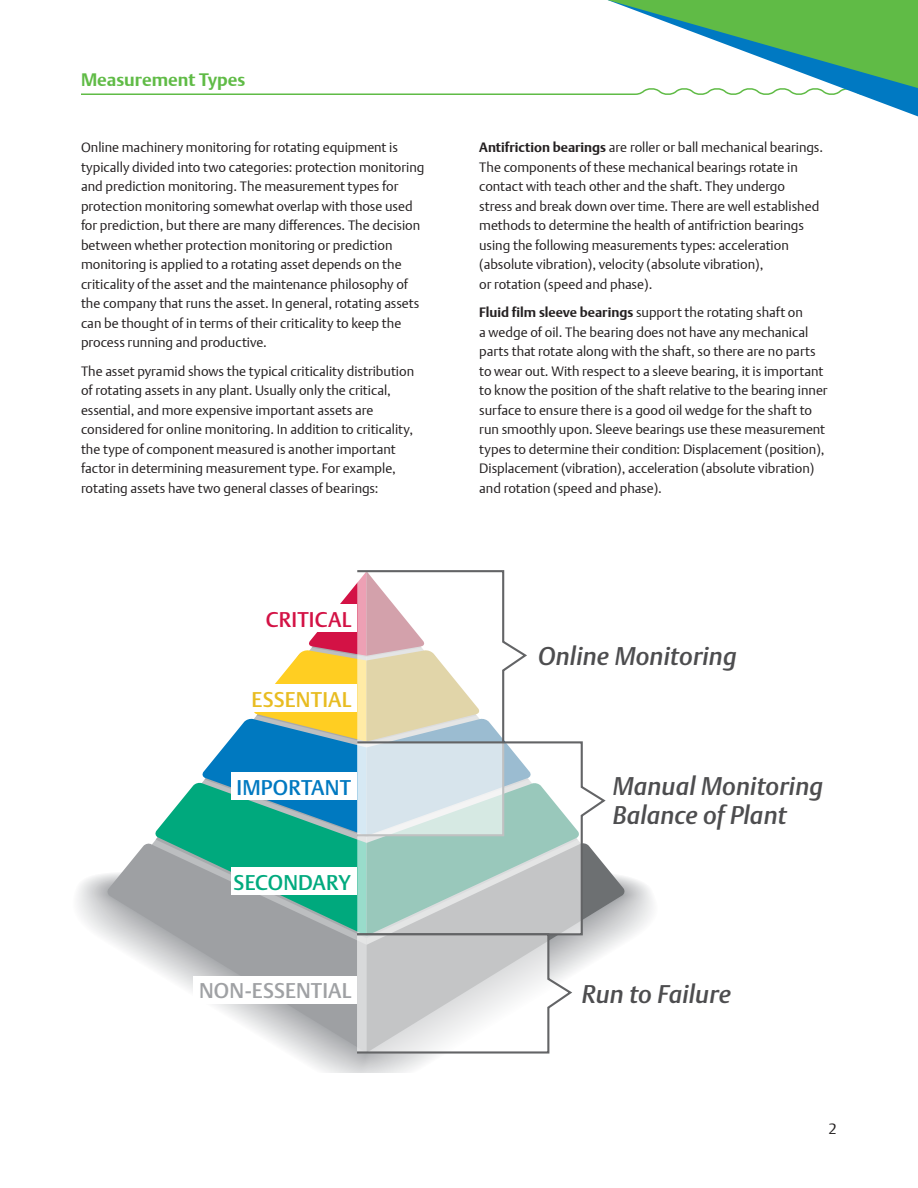
<style>
.page{position:relative;width:918px;height:1188px;background:#fff}
.page>*{position:absolute;margin:0;border:0;box-sizing:border-box;transform-origin:0 0}
.t1{font:italic 500 25.35px/29.5px "DTL Argo T";letter-spacing:.01em;color:#4d4d4f}
.t2{font:500 21.15px "DTL Argo T";letter-spacing:.005em;color:#9fa1a4}
.t3{font:500 21.15px "DTL Argo T";letter-spacing:.01em;color:#e8bc21}
.t4{font:500 21.15px "DTL Argo T";letter-spacing:.01em;color:#0079c1}
.t5{font:500 21.15px "DTL Argo T";color:#00aa7e}
.t6{font:500 21.15px "DTL Argo T";letter-spacing:.01em;color:#d31245}
.t7{font:700 18px "DTL Argo T";color:#60bb46}
.Page_Number{font:15px "DTL Argo T Light";color:#231f20}
.Body_Text{font:13.5px/19.5px "DTL Argo T Light";color:#231f20}
.s1{font-family:"DTL Argo T";font-weight:700}
</style>
<div class="page">
<svg style="left:81px;top:0;width:837px;height:117px"></svg>
<svg style="left:107px;top:843px;width:48px;height:125px"></svg>
<svg style="left:580px;top:869px;width:45px;height:98px"></svg>
<svg style="left:580px;top:741px;width:28px;height:195px"></svg>
<svg style="left:155px;top:571px;width:425px;height:484px"></svg>
<div style="left:260px;top:604px;width:97px;height:27px;background:#fff"></div>
<div style="left:245px;top:684px;width:112px;height:27px;background:#fff"></div>
<div style="left:231px;top:773px;width:126px;height:27px;background:#fff"></div>
<div style="left:231px;top:868px;width:126px;height:27px;background:#fff"></div>
<div style="left:193px;top:976px;width:164px;height:27px;background:#fff"></div>
<h3 class="t7" style="left:81px;top:69px;width:166px">Measurement Types</h3>
<p class="Body_Text" style="left:81px;top:138px;width:345px">Online machinery monitoring for rotating equipment is typically divided into two categories: protection monitoring and prediction monitoring. The measurement types for protection monitoring somewhat overlap with those used for prediction, but there are many differences. The decision between whether protection monitoring or prediction monitoring is applied to a rotating asset depends on the criticality of the asset and the maintenance philosophy of the company that runs the asset. In general, rotating assets can be thought of in terms of their criticality to keep the process running and productive.</p>
<p class="Body_Text" style="left:81px;top:361px;width:335px">The asset pyramid shows the typical criticality distribution of rotating assets in any plant. Usually only the critical, essential, and more expensive important assets are considered for online monitoring. In addition to criticality, the type of component measured is another important factor in determining measurement type. For example, rotating assets have two general classes of bearings:</p>
<p class="t6" style="left:266px;top:607px;width:87px">CRITICAL</p>
<p class="t3" style="left:252px;top:686px;width:102px">ESSENTIAL</p>
<p class="t4" style="left:236px;top:775px;width:116px">IMPORTANT</p>
<p class="t5" style="left:234px;top:870px;width:119px">SECONDARY</p>
<p class="t2" style="left:199px;top:978px;width:154px">NON-ESSENTIAL</p>
<p class="Body_Text" style="left:479px;top:138px;width:345px"><span class="s1">Antifriction bearings</span> are roller or ball mechanical bearings.<br>The components of these mechanical bearings rotate in contact with teach other and the shaft. They undergo<br>stress and break down over time. There are well established methods to determine the health of antifriction bearings using the following measurements types: acceleration (absolute vibration), velocity (absolute vibration),<br>or rotation (speed and phase).</p>
<p class="Body_Text" style="left:479px;top:303px;width:350px"><span class="s1">Fluid film sleeve bearings</span> support the rotating shaft on<br>a wedge of oil. The bearing does not have any mechanical parts that rotate along with the shaft, so there are no parts to wear out. With respect to a sleeve bearing, it is important to know the position of the shaft relative to the bearing inner surface to ensure there is a good oil wedge for the shaft to run smoothly upon. Sleeve bearings use these measurement types to determine their condition: Displacement (position), Displacement (vibration), acceleration (absolute vibration) and rotation (speed and phase).</p>
<p class="t1" style="left:538px;top:641px;width:200px">Online Monitoring</p>
<p class="t1" style="left:613px;top:771px;width:212px">Manual Monitoring<br>Balance of Plant</p>
<p class="t1" style="left:582px;top:979px;width:151px">Run to Failure</p>
<p class="Page_Number" style="left:829px;top:1120px;width:10px">2</p>
</div>
